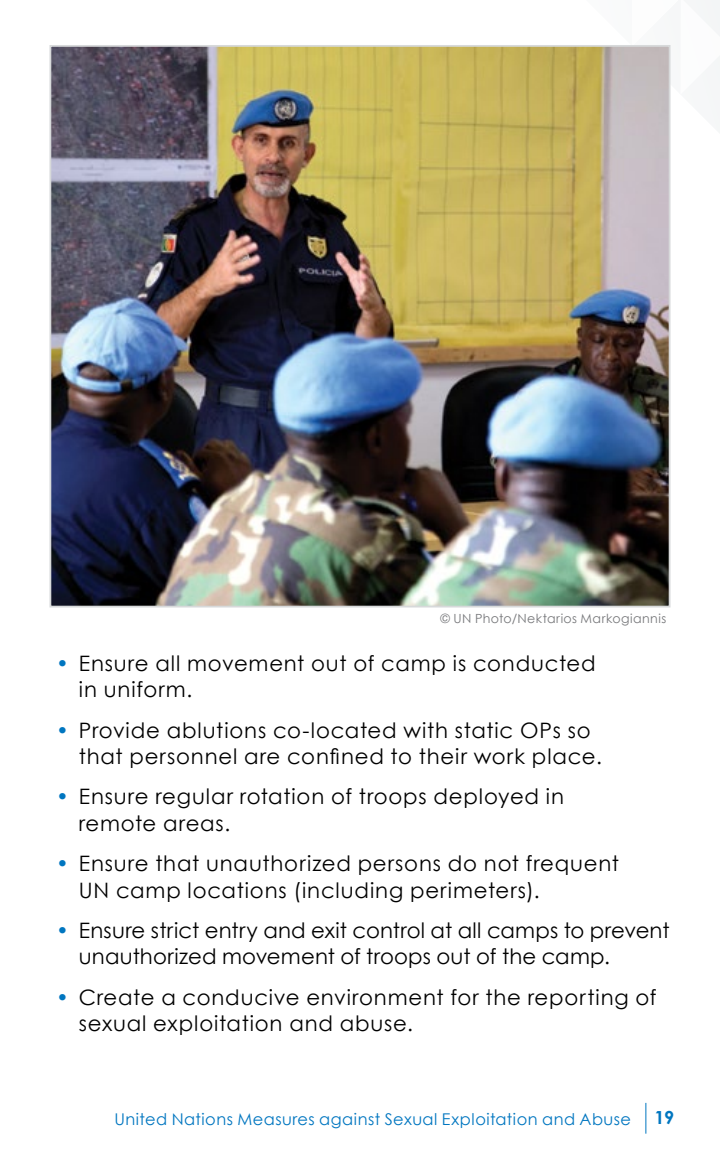
<style>
.page{position:relative;width:720px;height:1170px;background:#fff}
.page>*{position:absolute;margin:0;border:0;box-sizing:border-box;transform-origin:0 0}
.t1{font:21.25px/26.2px "Century Gothic";letter-spacing:.035em;color:#000}
.t2{font:21.25px/26.2px "Century Gothic";letter-spacing:.01em;color:#000}
.t3{font:700 18px "Century Gothic";color:#0076c0}
.t4{font:16.25px "Century Gothic";letter-spacing:.03em;color:#0076c0}
.t5{font:12.5px "Century Gothic";letter-spacing:.035em;color:#77787b}
.s1{font-weight:700;color:#0076c0}
</style>
<div class="page">
<hr style="left:645px;top:1103px;width:1px;height:31px;background:#0076c0">
<svg style="left:670px;top:0;width:50px;height:142px"></svg>
<img style="left:52px;top:48px;width:615px;height:556px">
<div style="left:49px;top:45px;width:621px;height:562px;border:2px solid #d7d9da"></div>
<p class="t5" style="left:441px;top:610px;width:227px">© UN Photo/Nektarios Markogiannis</p>
<p class="t1" style="left:79px;top:650px;width:518px;text-indent:-23px"><span class="s1">•</span> Ensure all movement out of camp is conducted in uniform.</p>
<p class="t1" style="left:79px;top:716px;width:525px;text-indent:-23px"><span class="s1">•</span> Provide ablutions co-located with static OPs so that personnel are confined to their work place.</p>
<p class="t1" style="left:79px;top:783px;width:487px;text-indent:-23px"><span class="s1">•</span> Ensure regular rotation of troops deployed in remote areas.</p>
<p class="t1" style="left:79px;top:850px;width:542px;text-indent:-23px"><span class="s1">•</span> Ensure that unauthorized persons do not frequent<br>UN camp locations (including perimeters).</p>
<p class="t2" style="left:79px;top:917px;width:592px;text-indent:-23px"><span class="s1">•</span> Ensure strict entry and exit control at all camps to prevent unauthorized movement of troops out of the camp.</p>
<p class="t1" style="left:79px;top:984px;width:579px;text-indent:-23px"><span class="s1">•</span> Create a conducive environment for the reporting of sexual exploitation and abuse.</p>
<p class="t4" style="left:114px;top:1108px;width:518px">United Nations Measures against Sexual Exploitation and Abuse</p>
<p class="t3" style="left:655px;top:1104px;width:21px">19</p>
</div>
